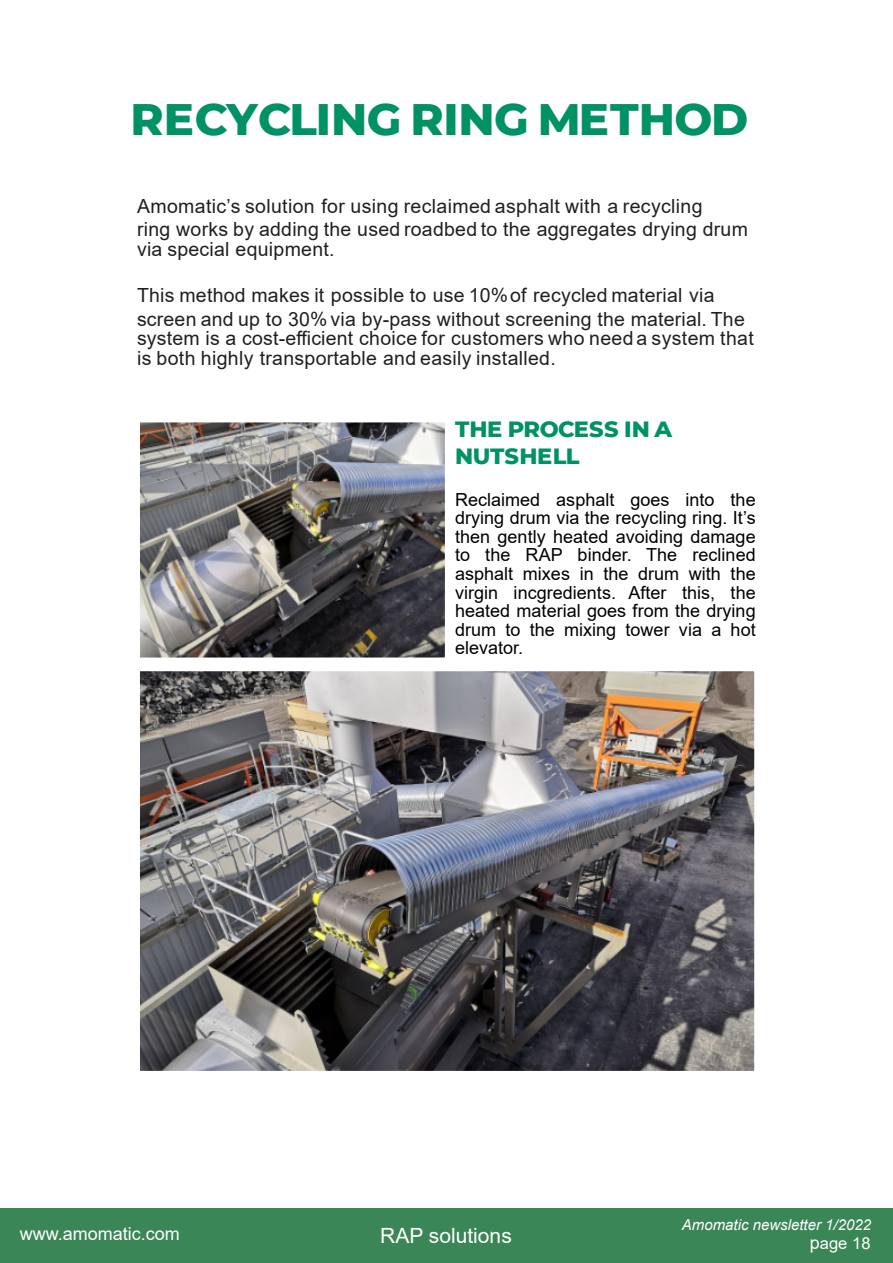
<style>
.page{position:relative;width:893px;height:1263px;background:#fff}
.page>*{position:absolute;margin:0;border:0;box-sizing:border-box;transform-origin:0 0}
.t1{font:800 45px "Montserrat";letter-spacing:-.01em;color:#009165}
.t2{font:800 22.5px/27px "Montserrat";letter-spacing:-.01em;color:#009165}
.t3{font:21px "Arial";color:#fff}
.t4{font:19.5px/23.4px "Arial";letter-spacing:.015em;color:#231f20}
.t5{font:18px/18.6px "Arial";color:#000;text-align:justify}
.t6{font:18px "Arial";color:#fff}
.t7{font:16.5px "Arial";color:#fff}
.t8{font:italic 15px "Arial";color:#fff}
.s1{font-size:18px}
</style>
<div class="page">
<div style="left:0;top:1208px;width:893px;height:55px;background:#3a8657"></div>
<img style="left:141px;top:423px;width:303px;height:233px">
<div style="left:137px;top:419px;width:311px;height:241px;border:3px solid #fff"></div>
<img style="left:141px;top:672px;width:612px;height:398px">
<div style="left:137px;top:668px;width:620px;height:406px;border:3px solid #fff"></div>
<h1 class="t1" style="left:131px;top:92px;width:619px">RECYCLING RING METHOD</h1>
<p class="t4" style="left:137px;top:196px;width:612px">Amomatic’s solution for using reclaimed asphalt with a recycling<br>ring works by adding the used roadbed to the aggregates drying drum</p>
<p class="t4" style="left:137px;top:239px;width:199px">via special equipment.</p>
<p class="t4" style="left:137px;top:286px;width:609px">This method makes it possible to use 10%of recycled material via screen and up to 30% via by-pass without screening the material. The</p>
<p class="t4" style="left:137px;top:330px;width:618px;line-height:19.5px">system is a cost-efficient choice for customers who need a system that is both highly transportable and easily installed.</p>
<p class="t2" style="left:455px;top:416px;width:219px">THE PROCESS IN A<br>NUTSHELL</p>
<p class="t5" style="left:455px;top:492px;width:302px">Reclaimed asphalt goes into the drying drum via the recycling ring. It’s then gently heated avoiding damage to the RAP binder. The reclined asphalt mixes in the drum with the virgin incgredients. After this, the heated material goes from the drying drum to the mixing tower via a hot elevator.</p>
<p class="t6" style="left:20px;top:1226px;width:162px">www.amomatic.com</p>
<p class="t3" style="left:380px;top:1228px;width:133px">RAP solutions</p>
<p class="t8" style="left:682px;top:1219px;width:191px">Amomatic newsletter 1/2022</p>
<p class="t7" style="left:810px;top:1236px;width:62px"><span class="s1">p</span>age 18</p>
</div>
